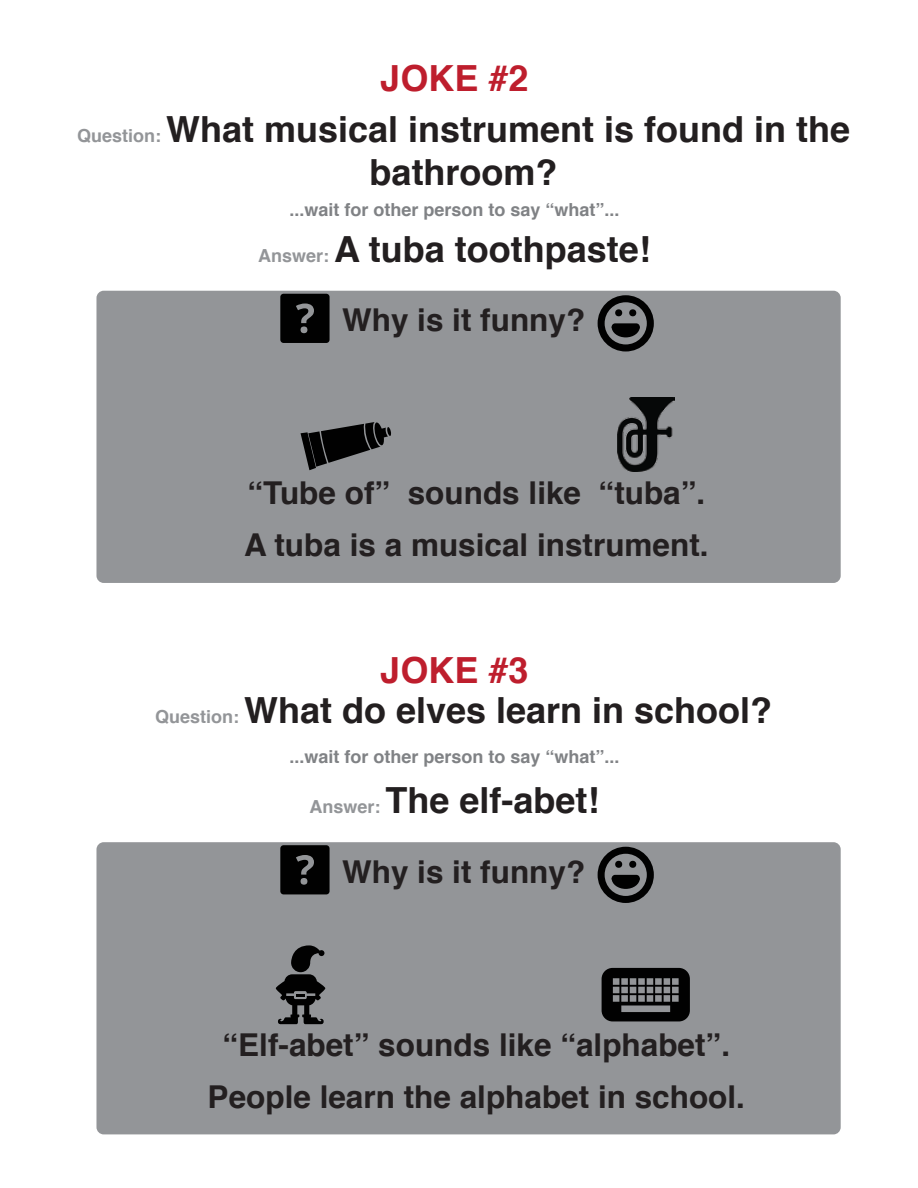
<style>
.page{position:relative;width:918px;height:1188px;background:#fff}
.page>*{position:absolute;margin:0;border:0;box-sizing:border-box;transform-origin:0 0}
.t1{font:700 36px/50.2px "Helvetica";color:#231f20;text-align:center}
.t2{font:700 31.5px/52.1px "Helvetica";color:#231f20}
.t3{font:700 18px "Helvetica";color:#808285}
.s1{color:#be1e2d}
.s2{font-size:18px;color:#939598}
</style>
<div class="page">
<div style="left:96px;top:291px;width:745px;height:292px;background:#939598;border-radius:7px"></div>
<svg style="left:280px;top:294px;width:50px;height:49px;background:#0f0f10"></svg>
<svg style="left:598px;top:295px;width:56px;height:56px"></svg>
<svg style="left:301px;top:422px;width:90px;height:48px"></svg>
<img style="left:618px;top:398px;width:57px;height:73px">
<div style="left:96px;top:842px;width:745px;height:292px;background:#939598;border-radius:7px"></div>
<svg style="left:280px;top:845px;width:50px;height:49px;background:#101010"></svg>
<svg style="left:598px;top:847px;width:56px;height:56px"></svg>
<svg style="left:602px;top:968px;width:88px;height:53px"></svg>
<svg style="left:276px;top:945px;width:50px;height:80px"></svg>
<p class="t1" style="left:77px;top:54px;width:775px"><span class="s1">JOKE #2<br></span><span class="s2">Question:</span> What musical instrument is found in the</p>
<p class="t1" style="left:258px;top:134px;width:394px;line-height:77.1px">bathroom?<br><span class="s2">Answer:</span> A tuba toothpaste!</p>
<p class="t3" style="left:289px;top:195px;width:332px">...wait for other person to say “what”...</p>
<p class="t2" style="left:342px;top:295px;width:245px">Why is it funny?</p>
<p class="t2" style="left:244px;top:467px;width:466px">“Tube of” sounds like “tuba”.<br>A tuba is a musical instrument.</p>
<p class="t1" style="left:155px;top:650px;width:619px;line-height:40.5px"><span class="s1">JOKE #3<br></span><span class="s2">Question:</span> What do elves learn in school?</p>
<p class="t3" style="left:289px;top:742px;width:332px">...wait for other person to say “what”...</p>
<p class="t1" style="left:309px;top:776px;width:292px"><span class="s2">Answer:</span> The elf-abet!</p>
<p class="t2" style="left:342px;top:846px;width:245px">Why is it funny?</p>
<p class="t2" style="left:208px;top:1019px;width:539px;text-align:center">“Elf-abet” sounds like “alphabet”.<br>People learn the alphabet in school.</p>
</div>
